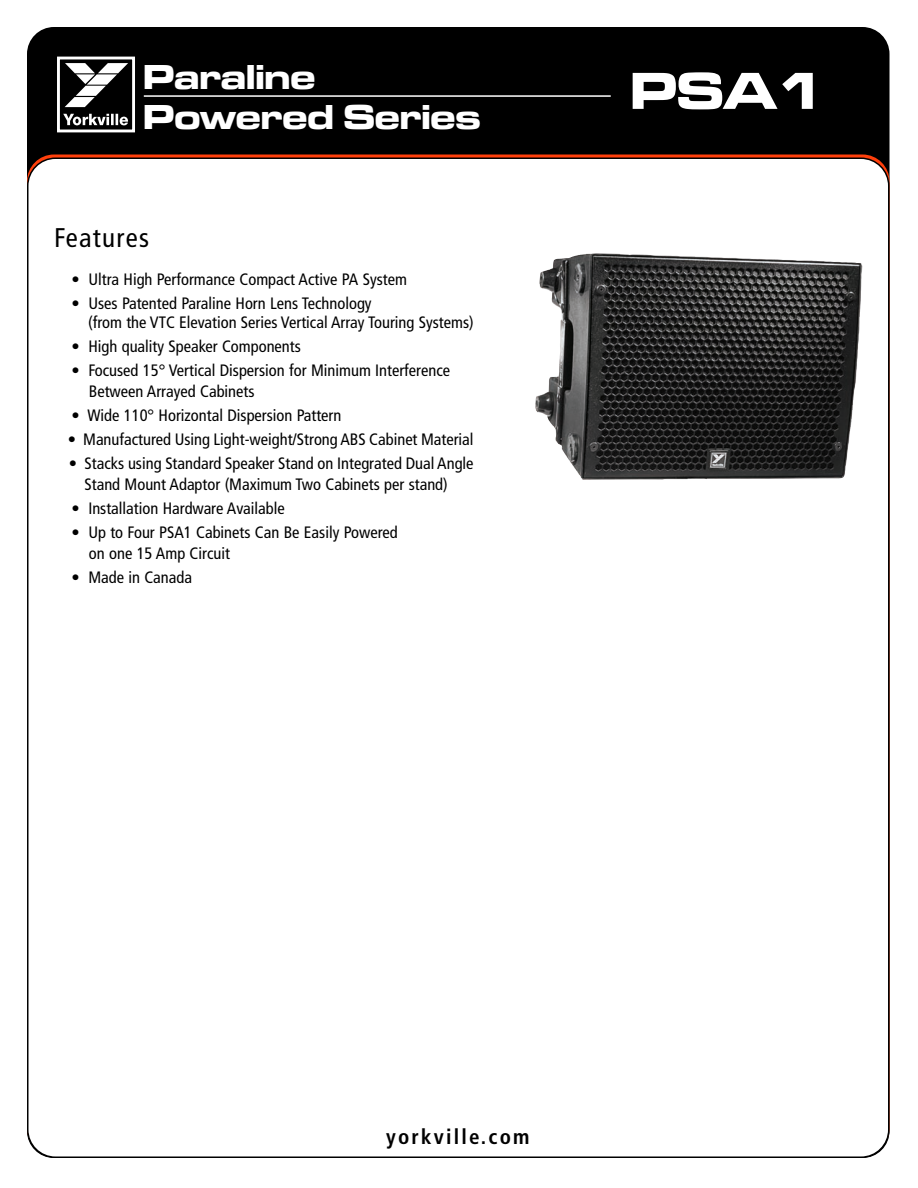
<style>
.page{position:relative;width:918px;height:1188px;background:#fff}
.page>*{position:absolute;margin:0;border:0;box-sizing:border-box;transform-origin:0 0}
.t1{font:54px "Microgramma D Bold Exte";color:#fff}
.t2{font:36px/40.5px "Microgramma D Bold Exte";color:#fff}
.t3{font:condensed 27px "Frutiger";letter-spacing:.05em;color:#000}
.t4{font:700 condensed 21px "Frutiger";letter-spacing:.105em;color:#000}
.t5{font:condensed 16.5px/21px "Frutiger";color:#000}
</style>
<div class="page">
<div style="left:27px;top:27px;width:863px;height:1131px;background:#000;border-radius:27px"></div>
<svg style="left:63px;top:114px;width:65px;height:11px"></svg>
<svg style="left:65px;top:63px;width:63px;height:44px"></svg>
<div style="left:57px;top:57px;width:78px;height:75px;border:3px solid #fff"></div>
<div style="left:27px;top:158px;width:863px;height:1000px;background:#fff"></div>
<img style="left:535px;top:253px;width:316px;height:191px">
<hr style="left:144px;top:95px;width:467px;height:2px;background:#fff">
<h2 class="t2" style="left:143px;top:56px;width:339px">Paraline<br>Powered Series</h2>
<h3 class="t3" style="left:54px;top:227px;width:97px">Features</h3>
<p class="t5" style="left:71px;top:270px;width:337px">• Ultra High Performance Compact Active PA System</p>
<p class="t5" style="left:88px;top:294px;width:387px;line-height:19.5px;text-indent:-17px">• Uses Patented Paraline Horn Lens Technology<br>(from the VTC Elevation Series Vertical Array Touring Systems)</p>
<p class="t5" style="left:71px;top:337px;width:231px">• High quality Speaker Components</p>
<p class="t5" style="left:89px;top:361px;width:363px;text-indent:-17px">• Focused 15° Vertical Dispersion for Minimum Interference<br>Between Arrayed Cabinets</p>
<p class="t5" style="left:71px;top:406px;width:272px">• Wide 110° Horizontal Dispersion Pattern</p>
<p class="t5" style="left:68px;top:430px;width:407px">• Manufactured Using Light-weight/Strong ABS Cabinet Material</p>
<p class="t5" style="left:84px;top:454px;width:391px;text-indent:-16px">• Stacks using Standard Speaker Stand on Integrated Dual Angle<br>Stand Mount Adaptor (Maximum Two Cabinets per stand)</p>
<p class="t5" style="left:71px;top:499px;width:215px">• Installation Hardware Available</p>
<p class="t5" style="left:89px;top:523px;width:310px;text-indent:-17px">• Up to Four PSA1 Cabinets Can Be Easily Powered on one 15 Amp Circuit</p>
<p class="t5" style="left:71px;top:568px;width:122px">• Made in Canada</p>
<h1 class="t1" style="left:630px;top:59px;width:197px">PSA1</h1>
<p class="t4" style="left:386px;top:1128px;width:145px">yorkville.com</p>
</div>
